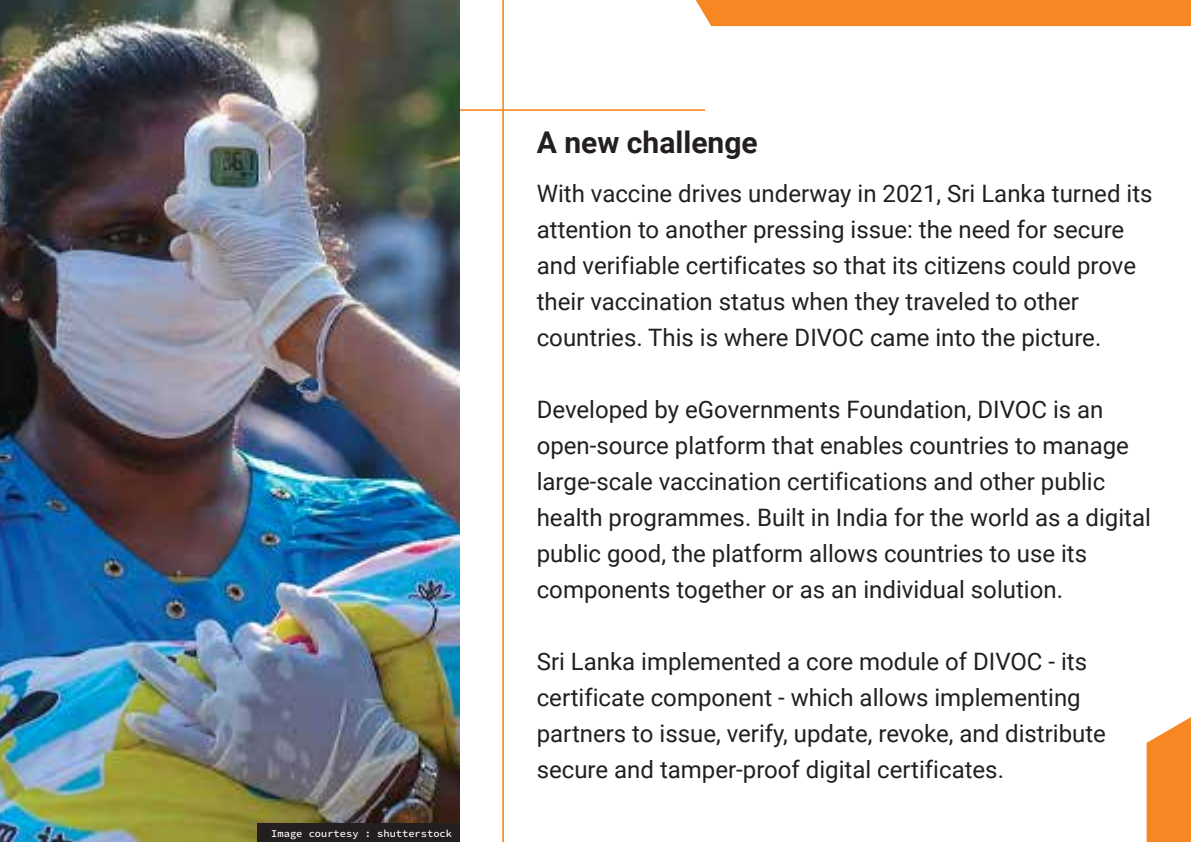
<style>
.page{position:relative;width:1191px;height:842px;background:#fff}
.page>*{position:absolute;margin:0;border:0;box-sizing:border-box;transform-origin:0 0}
.t1{font:700 30px "Roboto";color:#231f20}
.t2{font:24px/36px "Roboto";color:#231f20}
.t3{font:10.4px "Source Code Variable";color:#fff}
</style>
<div class="page">
<hr style="left:502px;top:0;width:2px;height:842px;background:#f68723">
<hr style="left:203px;top:109px;width:502px;height:2px;background:#f68723">
<img style="left:0;top:0;width:459px;height:842px">
<svg style="left:1146px;top:717px;width:45px;height:125px;background:#f7943c"></svg>
<div style="left:695px;top:0;width:496px;height:26px;background:#f68723"></div>
<div style="left:258px;top:824px;width:201px;height:18px;background:#231f20"></div>
<p class="t3" style="left:271px;top:826px;width:182px">Image courtesy : shutterstock</p>
<p class="t1" style="left:537px;top:121px;width:222px">A new challenge</p>
<p class="t2" style="left:537px;top:174px;width:617px">With vaccine drives underway in 2021, Sri Lanka turned its attention to another pressing issue: the need for secure and verifiable certificates so that its citizens could prove their vaccination status when they traveled to other countries. This is where DIVOC came into the picture.</p>
<p class="t2" style="left:537px;top:390px;width:616px">Developed by eGovernments Foundation, DIVOC is an open-source platform that enables countries to manage large-scale vaccination certifications and other public health programmes. Built in India for the world as a digital public good, the platform allows countries to use its components together or as an individual solution.</p>
<p class="t2" style="left:537px;top:642px;width:571px">Sri Lanka implemented a core module of DIVOC - its certificate component - which allows implementing partners to issue, verify, update, revoke, and distribute secure and tamper-proof digital certificates.</p>
</div>
